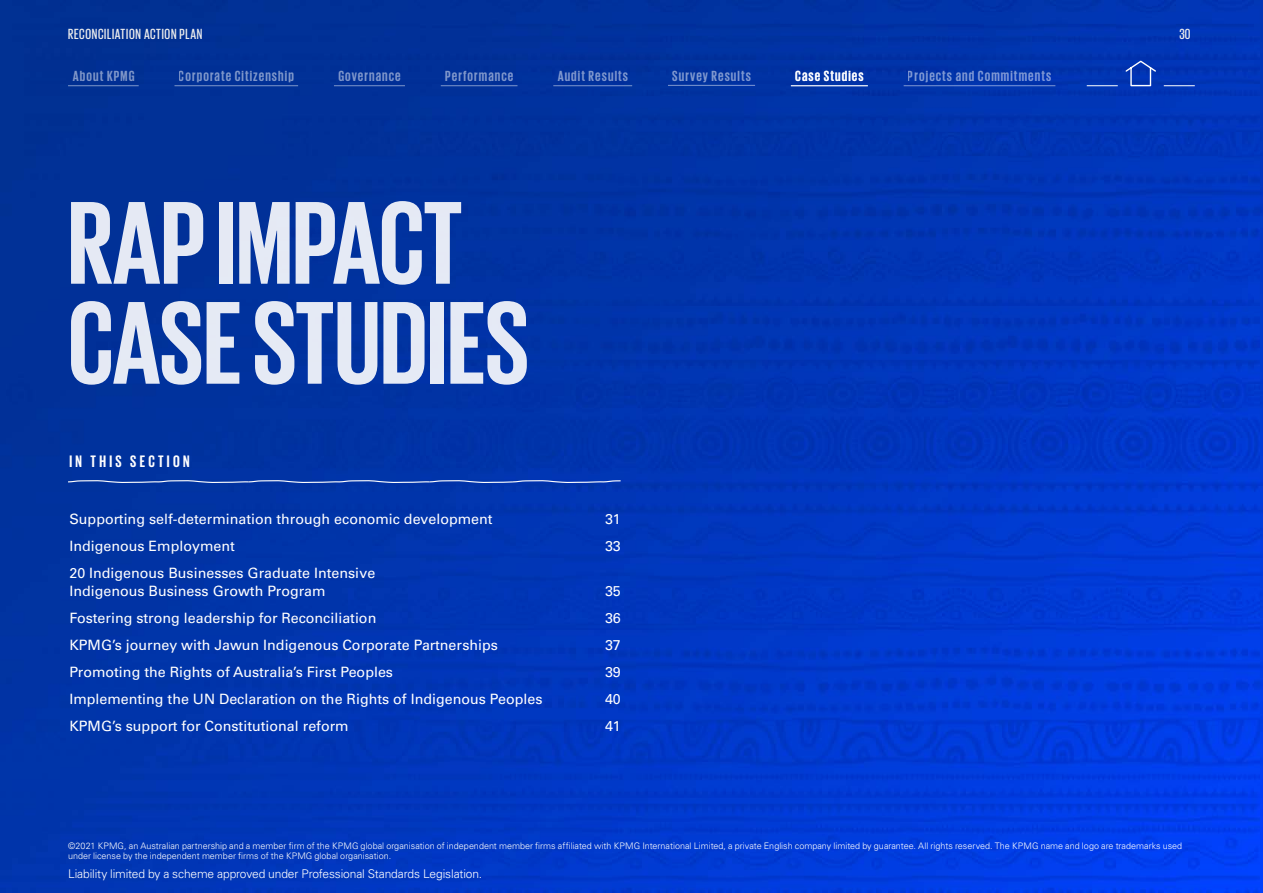
<style>
.page{position:relative;width:1263px;height:893px;background:#fff}
.page>*{position:absolute;margin:0;border:0;box-sizing:border-box;transform-origin:0 0}
.t1{font:700 120.45px/100.1px "Giorgio Sans";color:#fff}
.t2{font:700 16.95px "Giorgio Sans";letter-spacing:.2em;color:#fff}
.t3{font:700 15px "Giorgio Sans";letter-spacing:.075em;color:#fff}
.t4{font:500 15px "Giorgio Sans";letter-spacing:.05em;color:#ededed}
.t5{font:14.25px/18px "Univers LT Std";color:#fff}
.t6{font:300 12px "Univers LT Std";letter-spacing:-.01em;color:#fff}
.t7{font:300 9px/10.8px "Univers LT Std";color:#fff}
</style>
<div class="page">
<img style="left:0;top:0;width:1263px;height:893px">
<svg style="left:67px;top:480px;width:555px;height:4px;background:#476cbf"></svg>
<hr style="left:1164px;top:85px;width:31px;height:1px;background:#fff">
<hr style="left:1087px;top:85px;width:31px;height:1px;background:#fff">
<svg style="left:1124px;top:60px;width:33px;height:27px"></svg>
<hr style="left:68px;top:85px;width:71px;height:1px;background:#fff">
<hr style="left:334px;top:85px;width:71px;height:1px;background:#fff">
<hr style="left:441px;top:85px;width:76px;height:1px;background:#fff">
<hr style="left:553px;top:85px;width:79px;height:1px;background:#fff">
<hr style="left:668px;top:85px;width:87px;height:1px;background:#fff">
<hr style="left:904px;top:85px;width:151px;height:1px;background:#fff">
<hr style="left:174px;top:85px;width:124px;height:1px;background:#fff">
<hr style="left:791px;top:85px;width:77px;height:1px;background:#fff">
<p class="t4" style="left:68px;top:27px;width:136px">RECONCILIATION ACTION PLAN</p>
<p class="t4" style="left:1179px;top:27px;width:12px">30</p>
<p class="t3" style="left:73px;top:68px;width:63px">About KPMG</p>
<p class="t3" style="left:179px;top:68px;width:117px">Corporate Citizenship</p>
<p class="t3" style="left:338px;top:68px;width:64px">Governance</p>
<p class="t3" style="left:445px;top:68px;width:70px">Performance</p>
<p class="t3" style="left:558px;top:68px;width:72px">Audit Results</p>
<p class="t3" style="left:672px;top:68px;width:80px">Survey Results</p>
<p class="t3" style="left:795px;top:69px;width:70px">Case Studies</p>
<p class="t3" style="left:908px;top:68px;width:145px">Projects and Commitments</p>
<h1 class="t1" style="left:68px;top:190px;width:463px">RAP IMPACT<br>CASE STUDIES</h1>
<p class="t2" style="left:69px;top:453px;width:122px">IN THIS SECTION</p>
<p class="t5" style="left:69px;top:510px;width:425px">Supporting self-determination through economic development</p>
<p class="t5" style="left:605px;top:510px;width:17px">31</p>
<p class="t5" style="left:69px;top:537px;width:167px">Indigenous Employment</p>
<p class="t5" style="left:605px;top:537px;width:17px">33</p>
<p class="t5" style="left:69px;top:564px;width:307px">20 Indigenous Businesses Graduate Intensive<br>Indigenous Business Growth Program</p>
<p class="t5" style="left:605px;top:582px;width:17px">35</p>
<p class="t5" style="left:69px;top:609px;width:308px">Fostering strong leadership for Reconciliation</p>
<p class="t5" style="left:605px;top:609px;width:17px">36</p>
<p class="t5" style="left:69px;top:636px;width:430px">KPMG’s journey with Jawun Indigenous Corporate Partnerships</p>
<p class="t5" style="left:605px;top:636px;width:17px">37</p>
<p class="t5" style="left:69px;top:663px;width:325px">Promoting the Rights of Australia’s First Peoples</p>
<p class="t5" style="left:605px;top:663px;width:17px">39</p>
<p class="t5" style="left:69px;top:690px;width:475px">Implementing the UN Declaration on the Rights of Indigenous Peoples</p>
<p class="t5" style="left:605px;top:690px;width:17px">40</p>
<p class="t5" style="left:69px;top:717px;width:281px">KPMG’s support for Constitutional reform</p>
<p class="t5" style="left:605px;top:717px;width:17px">41</p>
<p class="t7" style="left:68px;top:840px;width:1116px">©2021 KPMG, an Australian partnership and a member firm of the KPMG global organisation of independent member firms affiliated with KPMG International Limited, a private English company limited by guarantee. All rights reserved. The KPMG name and logo are trademarks used under license by the independent member firms of the KPMG global organisation.</p>
<p class="t6" style="left:68px;top:867px;width:416px">Liability limited by a scheme approved under Professional Standards Legislation.</p>
</div>
